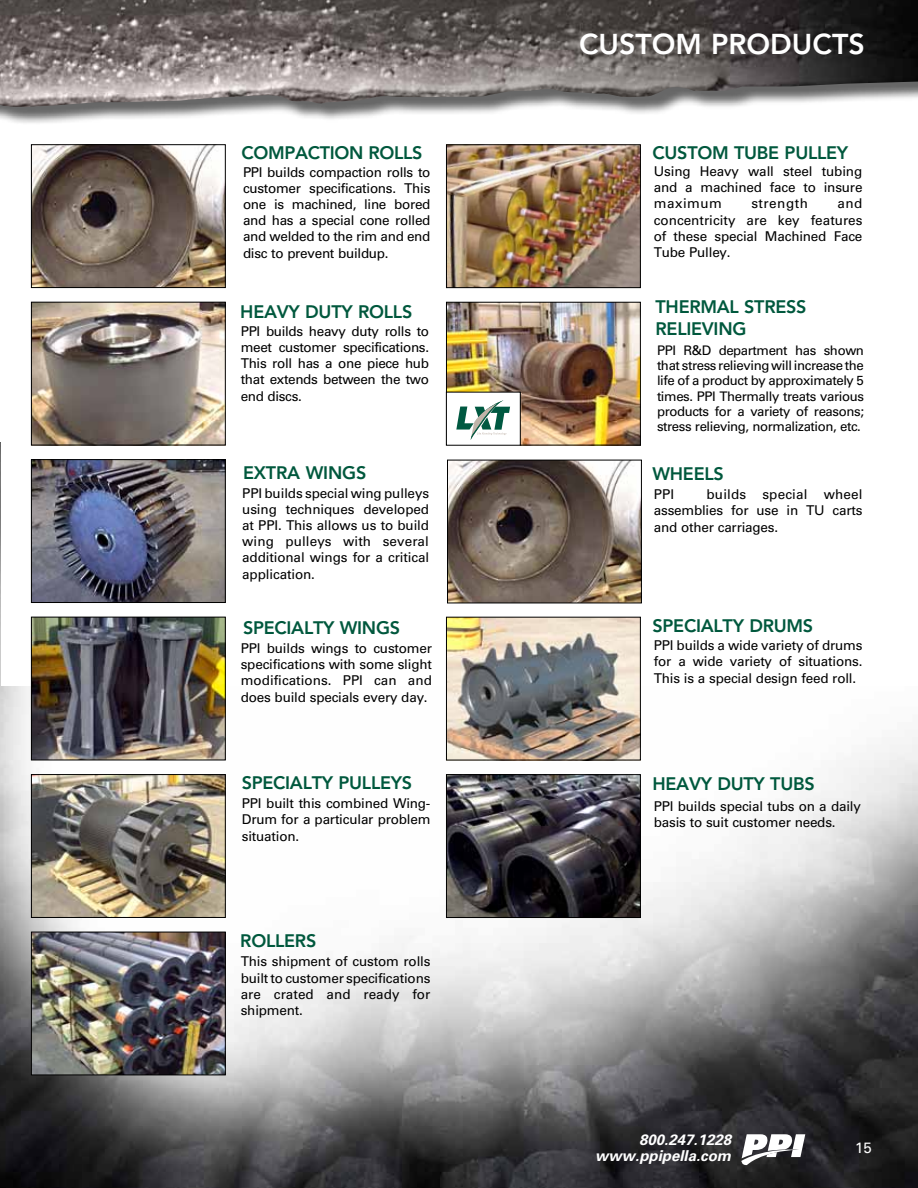
<style>
.page{position:relative;width:918px;height:1188px;background:#fff}
.page>*{position:absolute;margin:0;border:0;box-sizing:border-box;transform-origin:0 0}
.t1{font:800 28.5px "Avenir";letter-spacing:.185em;color:#fff}
.t2{font:800 18px "Avenir";letter-spacing:-.015em;color:#00583d}
.t3{font:italic 700 15px/16.5px "Univers";color:#fff;text-align:right}
.t4{font:15px "Univers";color:#fff}
.t5{font:13.5px/16.2px "Univers";letter-spacing:-.015em;color:#000;text-align:justify}
.t6{font:13.5px "Univers";letter-spacing:.035em;color:#000}
.t7{font:13.2px/15.3px "Univers";letter-spacing:-.03em;color:#000;text-align:justify}
</style>
<div class="page">
<img style="left:0;top:442px;width:1px;height:244px">
<img style="left:0;top:686px;width:918px;height:502px">
<img style="left:33px;top:146px;width:191px;height:140px">
<div style="left:31px;top:144px;width:195px;height:144px;border:1px solid #000"></div>
<img style="left:33px;top:304px;width:191px;height:139px">
<div style="left:31px;top:302px;width:195px;height:143px;border:1px solid #000"></div>
<img style="left:33px;top:461px;width:191px;height:140px">
<div style="left:31px;top:459px;width:195px;height:144px;border:1px solid #000"></div>
<img style="left:33px;top:619px;width:191px;height:139px">
<div style="left:31px;top:617px;width:195px;height:143px;border:1px solid #000"></div>
<img style="left:33px;top:776px;width:191px;height:140px">
<div style="left:31px;top:774px;width:195px;height:144px;border:1px solid #000"></div>
<img style="left:33px;top:934px;width:191px;height:139px">
<div style="left:31px;top:932px;width:195px;height:143px;border:1px solid #000"></div>
<img style="left:448px;top:146px;width:191px;height:140px">
<div style="left:446px;top:144px;width:195px;height:144px;border:1px solid #000"></div>
<img style="left:448px;top:304px;width:191px;height:139px">
<div style="left:446px;top:302px;width:195px;height:143px;border:1px solid #000"></div>
<img style="left:448px;top:619px;width:191px;height:139px">
<div style="left:446px;top:617px;width:195px;height:143px;border:1px solid #000"></div>
<img style="left:448px;top:776px;width:191px;height:140px">
<div style="left:446px;top:774px;width:195px;height:144px;border:1px solid #000"></div>
<div style="left:446px;top:392px;width:74px;height:53px;background:#fff"></div>
<svg style="left:456px;top:400px;width:54px;height:40px"></svg>
<div style="left:446px;top:392px;width:75px;height:54px;border:1px solid #000"></div>
<div style="left:0;top:0;width:918px;height:131px;background:#000;opacity:.6"></div>
<img style="left:0;top:0;width:918px;height:109px">
<svg style="left:741px;top:1134px;width:64px;height:32px"></svg>
<img style="left:449px;top:462px;width:191px;height:139px">
<div style="left:447px;top:460px;width:195px;height:143px;border:1px solid #000"></div>
<h1 class="t1" style="left:579px;top:28px;width:287px">CUSTOM PRODUCTS</h1>
<h2 class="t2" style="left:242px;top:142px;width:27px">COMPA</h2>
<h2 class="t2" style="left:308px;top:142px;width:24px">CTION</h2>
<h2 class="t2" style="left:369px;top:142px;width:12px">ROLLS</h2>
<h2 class="t2" style="left:653px;top:142px;width:26px">CUSTOM</h2>
<h2 class="t2" style="left:734px;top:142px;width:62px">TUBEPULLEY</h2>
<p class="t5" style="left:243px;top:164px;width:189px">PPI builds compaction rolls to customer specifications. This one is machined, line bored and has a special cone rolled and welded to the rim and end disc to prevent buildup.</p>
<p class="t5" style="left:654px;top:163px;width:210px">Using Heavy wall steel tubing and a machined face to insure maximum</p>
<p class="t5" style="left:654px;top:196px;width:210px;text-indent:184px">and concentricity are key features of these special Machined Face Tube Pulley.</p>
<p class="t6" style="left:751px;top:196px;width:58px">strength</p>
<h2 class="t2" style="left:240px;top:301px;width:26px">HEAVY</h2>
<h2 class="t2" style="left:305px;top:301px;width:13px">DUTY</h2>
<h2 class="t2" style="left:358px;top:301px;width:12px">ROLLS</h2>
<p class="t5" style="left:241px;top:323px;width:190px">PPI builds heavy duty rolls to meet customer specifications.<br>This roll has a one piece hub that extends between the two end discs.</p>
<h2 class="t2" style="left:656px;top:297px;width:36px">THERMAL</h2>
<h2 class="t2" style="left:744px;top:297px;width:12px">STRESS</h2>
<h2 class="t2" style="left:656px;top:318px;width:11px">RELIEVING</h2>
<p class="t7" style="left:657px;top:343px;width:209px">PPI R&amp;D department has shown that stress relieving will increase the life of a product by approximately 5 times. PPI Thermally treats various products for a variety of reasons; stress relieving, normalization, etc.</p>
<h2 class="t2" style="left:243px;top:462px;width:36px">EXTRA</h2>
<h2 class="t2" style="left:306px;top:462px;width:29px">WINGS</h2>
<h2 class="t2" style="left:653px;top:463px;width:42px">WHEELS</h2>
<p class="t5" style="left:242px;top:485px;width:188px">PPI builds special wing pulleys using techniques developed at PPI. This allows us to build wing pulleys with several additional wings for a critical application.</p>
<p class="t5" style="left:654px;top:486px;width:210px;text-indent:53px">builds special wheel assemblies for use in TU carts and other carriages.</p>
<p class="t5" style="left:654px;top:486px;width:22px">PPI</p>
<h2 class="t2" style="left:243px;top:617px;width:54px">SPECIALTY</h2>
<h2 class="t2" style="left:340px;top:617px;width:29px">WINGS</h2>
<h2 class="t2" style="left:653px;top:615px;width:54px">SPECIALTY</h2>
<h2 class="t2" style="left:749px;top:615px;width:14px">DRUMS</h2>
<p class="t5" style="left:241px;top:640px;width:193px">PPI builds wings to customer specifications with some slight modifications. PPI can and does build specials every day.</p>
<p class="t5" style="left:654px;top:637px;width:210px">PPI builds a wide variety of drums for a wide variety of situations.<br>This is a special design feed roll.</p>
<h2 class="t2" style="left:242px;top:772px;width:54px">SPECIALTY</h2>
<h2 class="t2" style="left:339px;top:772px;width:12px">PULLEYS</h2>
<h2 class="t2" style="left:653px;top:774px;width:26px">HEAVY</h2>
<h2 class="t2" style="left:717px;top:774px;width:13px">DUTY</h2>
<h2 class="t2" style="left:770px;top:774px;width:45px">TU BS</h2>
<p class="t5" style="left:242px;top:795px;width:190px">PPI built this combined Wing-Drum for a particular problem situation.</p>
<p class="t5" style="left:654px;top:798px;width:209px">PPI builds special tubs on a daily basis to suit customer needs.</p>
<h2 class="t2" style="left:240px;top:930px;width:12px">ROLLERS</h2>
<p class="t5" style="left:241px;top:954px;width:191px">This shipment of custom rolls built to customer specifications are crated and ready for shipment.</p>
<p class="t3" style="left:595px;top:1131px;width:137px">800.247.1228 www.ppipella.com</p>
<p class="t4" style="left:855px;top:1139px;width:18px">15</p>
</div>
